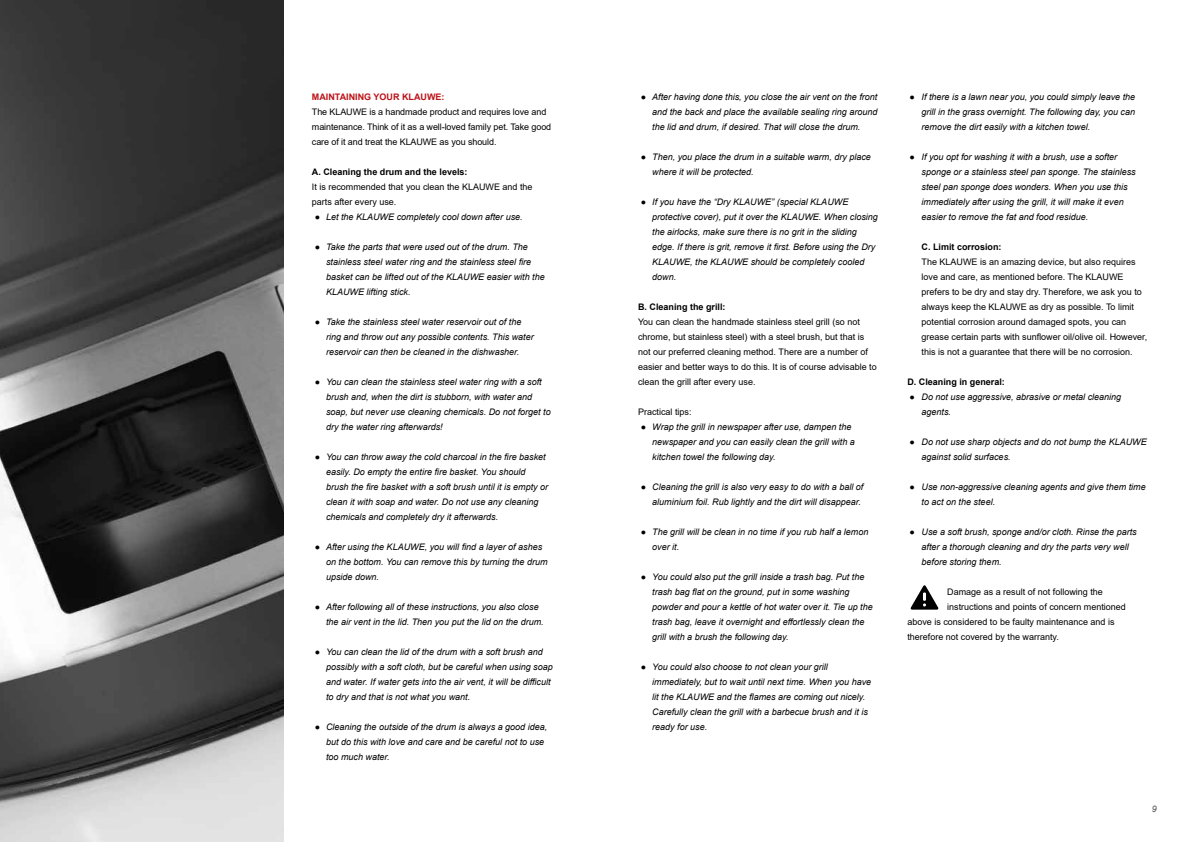
<style>
.page{position:relative;width:1191px;height:842px;background:#fff}
.page>*{position:absolute;margin:0;border:0;box-sizing:border-box;transform-origin:0 0}
.t1{font:italic 9px/15px "Arial";color:#000}
.t2{font:9px/15px "Arial";color:#000}
.t3{font:700 9px "Arial";color:#000}
.t4{font:700 9px "Arial";color:#bd1218}
.t5{font:italic 9px "Arial";color:#575756}
</style>
<div class="page">
<svg style="left:910px;top:585px;width:28px;height:25px"></svg>
<img style="left:0;top:0;width:283px;height:842px">
<p class="t4" style="left:312px;top:91px;width:134px">MAINTAINING YOUR KLAUWE:</p>
<p class="t2" style="left:312px;top:104px;width:241px">The KLAUWE is a handmade product and requires love and maintenance. Think of it as a well-loved family pet. Take good care of it and treat the KLAUWE as you should.</p>
<p class="t3" style="left:312px;top:166px;width:157px">A. Cleaning the drum and the levels:</p>
<p class="t2" style="left:312px;top:179px;width:222px">It is recommended that you clean the KLAUWE and the parts after every use.</p>
<p class="t1" style="left:326px;top:210px;width:198px">Let the KLAUWE completely cool down after use.</p>
<p class="t1" style="left:326px;top:240px;width:220px">Take the parts that were used out of the drum. The stainless steel water ring and the stainless steel fire basket can be lifted out of the KLAUWE easier with the KLAUWE lifting stick.</p>
<p class="t1" style="left:326px;top:315px;width:209px">Take the stainless steel water reservoir out of the ring and throw out any possible contents. This water reservoir can then be cleaned in the dishwasher.</p>
<p class="t1" style="left:326px;top:375px;width:226px">You can clean the stainless steel water ring with a soft brush and, when the dirt is stubborn, with water and soap, but never use cleaning chemicals. Do not forget to dry the water ring afterwards!</p>
<p class="t1" style="left:326px;top:450px;width:224px">You can throw away the cold charcoal in the fire basket easily. Do empty the entire fire basket. You should brush the fire basket with a soft brush until it is empty or clean it with soap and water. Do not use any cleaning chemicals and completely dry it afterwards.</p>
<p class="t1" style="left:326px;top:540px;width:223px">After using the KLAUWE, you will find a layer of ashes on the bottom. You can remove this by turning the drum upside down.</p>
<p class="t1" style="left:326px;top:600px;width:219px">After following all of these instructions, you also close the air vent in the lid. Then you put the lid on the drum.</p>
<p class="t1" style="left:326px;top:645px;width:228px">You can clean the lid of the drum with a soft brush and possibly with a soft cloth, but be careful when using soap and water. If water gets into the air vent, it will be difficult to dry and that is not what you want.</p>
<p class="t1" style="left:326px;top:720px;width:223px">Cleaning the outside of the drum is always a good idea, but do this with love and care and be careful not to use too much water.</p>
<p class="t1" style="left:315px;top:210px;width:7px">●</p>
<p class="t1" style="left:315px;top:240px;width:7px">●</p>
<p class="t1" style="left:315px;top:315px;width:7px">●</p>
<p class="t1" style="left:315px;top:375px;width:7px">●</p>
<p class="t1" style="left:315px;top:450px;width:7px">●</p>
<p class="t1" style="left:315px;top:540px;width:7px">●</p>
<p class="t1" style="left:315px;top:600px;width:7px">●</p>
<p class="t1" style="left:315px;top:645px;width:7px">●</p>
<p class="t1" style="left:315px;top:720px;width:7px">●</p>
<p class="t1" style="left:652px;top:90px;width:227px;text-align:justify">After having done this, you close the air vent on the front and the back and place the available sealing ring around the lid and drum, if desired. That will close the drum.</p>
<p class="t1" style="left:652px;top:150px;width:220px">Then, you place the drum in a suitable warm, dry place where it will be protected.</p>
<p class="t1" style="left:652px;top:195px;width:227px">If you have the “Dry KLAUWE” (special KLAUWE protective cover), put it over the KLAUWE. When closing the airlocks, make sure there is no grit in the sliding edge. If there is grit, remove it first. Before using the Dry KLAUWE, the KLAUWE should be completely cooled down.</p>
<p class="t3" style="left:638px;top:301px;width:89px">B. Cleaning the grill:</p>
<p class="t2" style="left:638px;top:314px;width:240px">You can clean the handmade stainless steel grill (so not chrome, but stainless steel) with a steel brush, but that is not our preferred cleaning method. There are a number of easier and better ways to do this. It is of course advisable to clean the grill after every use.</p>
<p class="t2" style="left:638px;top:404px;width:55px">Practical tips:</p>
<p class="t1" style="left:652px;top:420px;width:204px">Wrap the grill in newspaper after use, dampen the newspaper and you can easily clean the grill with a kitchen towel the following day.</p>
<p class="t1" style="left:652px;top:480px;width:213px">Cleaning the grill is also very easy to do with a ball of aluminium foil. Rub lightly and the dirt will disappear.</p>
<p class="t1" style="left:652px;top:525px;width:218px">The grill will be clean in no time if you rub half a lemon over it.</p>
<p class="t1" style="left:652px;top:570px;width:222px">You could also put the grill inside a trash bag. Put the trash bag flat on the ground, put in some washing powder and pour a kettle of hot water over it. Tie up the trash bag, leave it overnight and effortlessly clean the grill with a brush the following day.</p>
<p class="t1" style="left:652px;top:660px;width:220px">You could also choose to not clean your grill immediately, but to wait until next time. When you have lit the KLAUWE and the flames are coming out nicely.<br>Carefully clean the grill with a barbecue brush and it is ready for use.</p>
<p class="t1" style="left:641px;top:90px;width:7px">●</p>
<p class="t1" style="left:641px;top:150px;width:7px">●</p>
<p class="t1" style="left:641px;top:195px;width:7px">●</p>
<p class="t1" style="left:641px;top:420px;width:7px">●</p>
<p class="t1" style="left:641px;top:480px;width:7px">●</p>
<p class="t1" style="left:641px;top:525px;width:7px">●</p>
<p class="t1" style="left:641px;top:570px;width:7px">●</p>
<p class="t1" style="left:641px;top:660px;width:7px">●</p>
<p class="t1" style="left:921px;top:90px;width:215px;text-align:justify">If there is a lawn near you, you could simply leave the grill in the grass overnight. The following day, you can remove the dirt easily with a kitchen towel.</p>
<p class="t1" style="left:921px;top:150px;width:216px">If you opt for washing it with a brush, use a softer sponge or a stainless steel pan sponge. The stainless steel pan sponge does wonders. When you use this immediately after using the grill, it will make it even easier to remove the fat and food residue.</p>
<p class="t3" style="left:921px;top:241px;width:82px">C. Limit corrosion:</p>
<p class="t2" style="left:921px;top:254px;width:227px">The KLAUWE is an amazing device, but also requires love and care, as mentioned before. The KLAUWE prefers to be dry and stay dry. Therefore, we ask you to always keep the KLAUWE as dry as possible. To limit potential corrosion around damaged spots, you can grease certain parts with sunflower oil/olive oil. However, this is not a guarantee that there will be no corrosion.</p>
<p class="t3" style="left:907px;top:376px;width:99px">D. Cleaning in general:</p>
<p class="t1" style="left:921px;top:390px;width:201px">Do not use aggressive, abrasive or metal cleaning agents.</p>
<p class="t1" style="left:921px;top:435px;width:227px">Do not use sharp objects and do not bump the KLAUWE against solid surfaces.</p>
<p class="t1" style="left:921px;top:480px;width:226px">Use non-aggressive cleaning agents and give them time to act on the steel.</p>
<p class="t1" style="left:921px;top:525px;width:217px">Use a soft brush, sponge and/or cloth. Rinse the parts after a thorough cleaning and dry the parts very well before storing them.</p>
<p class="t2" style="left:947px;top:584px;width:157px">Damage as a result of not following the</p>
<p class="t2" style="left:947px;top:599px;width:180px">instructions and points of concern mentioned</p>
<p class="t2" style="left:907px;top:614px;width:209px">above is considered to be faulty maintenance and is</p>
<p class="t2" style="left:907px;top:629px;width:153px">therefore not covered by the warranty.</p>
<p class="t1" style="left:909px;top:90px;width:7px">●</p>
<p class="t1" style="left:909px;top:150px;width:7px">●</p>
<p class="t1" style="left:909px;top:390px;width:7px">●</p>
<p class="t1" style="left:909px;top:435px;width:7px">●</p>
<p class="t1" style="left:909px;top:480px;width:7px">●</p>
<p class="t1" style="left:909px;top:525px;width:7px">●</p>
<p class="t5" style="left:1152px;top:803px;width:7px">9</p>
</div>
